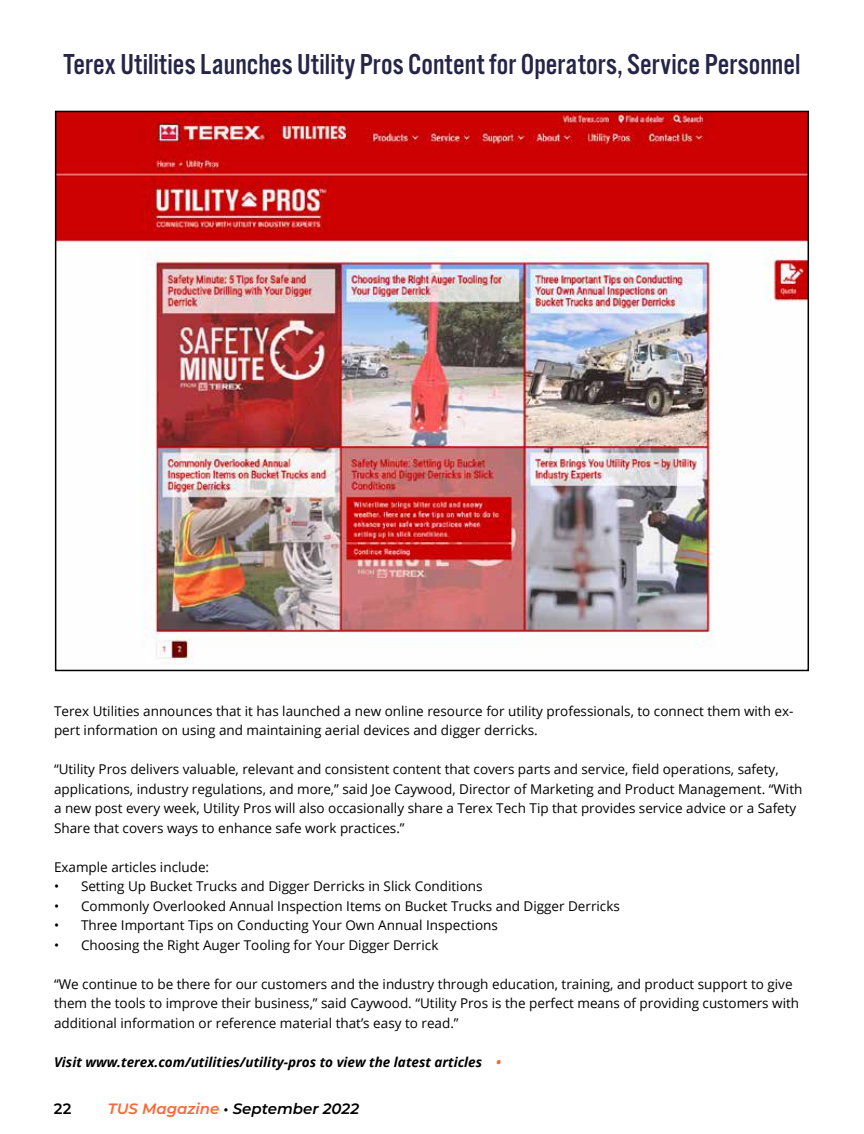
<style>
.page{position:relative;width:864px;height:1134px;background:#fff}
.page>*{position:absolute;margin:0;border:0;box-sizing:border-box;transform-origin:0 0}
.t1{font:30px "Alternate Got No 3 D";color:#252547}
.t2{font:italic 600 15px "Montserrat";color:#000}
.t3{font:600 15px "Montserrat";color:#000}
.t4{font:13.5px/19.5px "Open Sans";color:#000}
.t5{font:italic 700 13.5px "Open Sans";color:#000}
.s1{color:#ff6534}
</style>
<div class="page">
<img style="left:58px;top:114px;width:748px;height:550px">
<h1 class="t1" style="left:63px;top:48px;width:739px">Terex Utilities Launches Utility Pros Content for Operators, Service Personnel</h1>
<p class="t4" style="left:54px;top:701px;width:741px">Terex Utilities announces that it has launched a new online resource for utility professionals, to connect them with ex&shy;pert information on using and maintaining aerial devices and digger derricks.</p>
<p class="t4" style="left:54px;top:759px;width:750px">“Utility Pros delivers valuable, relevant and consistent content that covers parts and service, field operations, safety, applications, industry regulations, and more,” said Joe Caywood, Director of Marketing and Product Management. “With a new post every week, Utility Pros will also occasionally share a Terex Tech Tip that provides service advice or a Safety Share that covers ways to enhance safe work practices.”</p>
<p class="t4" style="left:54px;top:857px;width:157px">Example articles include:</p>
<p class="t4" style="left:54px;top:876px;width:430px">• Setting Up Bucket Trucks and Digger Derricks in Slick Conditions</p>
<p class="t4" style="left:54px;top:896px;width:567px">• Commonly Overlooked Annual Inspection Items on Bucket Trucks and Digger Derricks</p>
<p class="t4" style="left:54px;top:915px;width:445px">• Three Important Tips on Conducting Your Own Annual Inspections</p>
<p class="t4" style="left:54px;top:935px;width:386px">• Choosing the Right Auger Tooling for Your Digger Derrick</p>
<p class="t4" style="left:54px;top:974px;width:747px">“We continue to be there for our customers and the industry through education, training, and product support to give them the tools to improve their business,” said Caywood. “Utility Pros is the perfect means of providing customers with additional information or reference material that’s easy to read.”</p>
<p class="t5" style="left:54px;top:1052px;width:449px">Visit www.terex.com/utilities/utility-pros to view the latest articles <span class="s1">•</span></p>
<p class="t3" style="left:54px;top:1098px;width:19px">22</p>
<p class="t2" style="left:108px;top:1098px;width:253px"><span class="s1">TUS Magazine</span> • September 2022</p>
</div>
